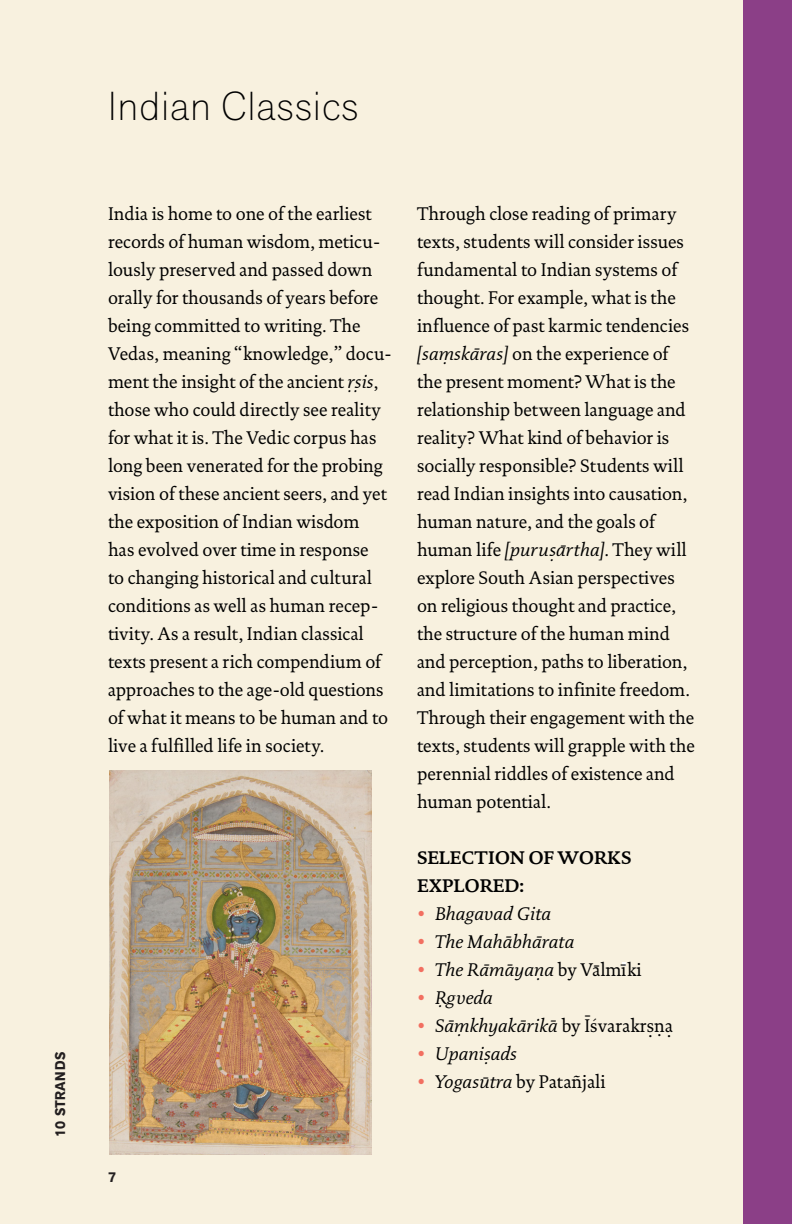
<style>
.page{position:relative;width:792px;height:1224px;background:#f8f1df}
.page>*{position:absolute;margin:0;border:0;box-sizing:border-box;transform-origin:0 0}
.t1{font:200 40px "Akzid Grtsk Next";letter-spacing:.035em;color:#000}
.text{font:18.6px/28px "DTL Documenta ST";color:#000;scale:.96 1}
.text-2{font:italic 18.6px "Documenta Dtl";letter-spacing:.01em;color:#000;scale:.96 1}
.subtitles{font:700 18.6px/28px "DTL Documenta ST";color:#000;scale:.96 1}
.t2{font:700 14px "Akzid Grtsk Next";letter-spacing:.03em;color:#231f20;scale:.96 1}
.text-3{font:14px "DTL Documenta ST";color:#000;scale:.96 1}
.s1{font-family:"Documenta Dtl";font-style:italic}
.s2{font-family:"DTL Documenta ST";font-style:normal;color:#f26f61}
.s3{font-family:"DTL Documenta ST";font-style:normal}
.s4{color:#f26f61}
</style>
<div class="page">
<div style="left:743px;top:0;width:49px;height:1224px;background:#8b3f87"></div>
<img style="left:109px;top:770px;width:263px;height:385px">
<p class="t2" style="left:51px;top:1137px;width:90px;rotate:-90deg">10 STRANDS</p>
<p class="t1" style="left:108px;top:80px;width:252px">Indian Classics</p>
<p class="text" style="left:108px;top:200px;width:297px">India is home to one of the earliest records of human wisdom, meticu&shy;lously preserved and passed down orally for thousands of years before being committed to writing. The Vedas, meaning “knowledge,” docu&shy;ment the insight of the ancient <span class="s1">rsis</span>, those who could directly see reality for what it is. The Vedic corpus has long been venerated for the probing vision of these ancient seers, and yet the exposition of Indian wisdom<br>has evolved over time in response<br>to changing historical and cultural conditions as well as human recep&shy;tivity. As a result, Indian classical texts present a rich compendium of approaches to the age-old questions of what it means to be human and to live a fulfilled life in society.</p>
<p class="text-2" style="left:348px;top:374px;width:11px">..</p>
<p class="text" style="left:417px;top:200px;width:291px">Through close reading of primary texts, students will consider issues fundamental to Indian systems of thought. For example, what is the influence of past karmic tendencies <span class="s1">[samskaras]</span> on the experience of the present moment? What is the relationship between language and reality? What kind of behavior is socially responsible? Students will read Indian insights into causation, human nature, and the goals of human life <span class="s1">[purusartha]</span>. They will explore South Asian perspectives on religious thought and practice, the structure of the human mind and perception, paths to liberation, and limitations to infinite freedom.<br>Through their engagement with the texts, students will grapple with the perennial riddles of existence and human potential.</p>
<p class="subtitles" style="left:417px;top:844px;width:225px">SELECTION OF WORKS<br>EXPLORED:</p>
<p class="text-2" style="left:417px;top:903px;width:141px"><span class="s2">•</span> Bhagavad Gita</p>
<p class="text-2" style="left:417px;top:931px;width:165px"><span class="s2">•</span> The Mahabharata</p>
<p class="text-2" style="left:417px;top:959px;width:236px"><span class="s2">•</span> The Ramayana <span class="s3">by Valm ki</span></p>
<p class="text-2" style="left:417px;top:987px;width:80px"><span class="s2">•</span> Rgveda</p>
<p class="text-2" style="left:417px;top:1015px;width:268px"><span class="s2">•</span> Samkhyakarika <span class="s3">by Isvarakrsna</span></p>
<p class="text-2" style="left:417px;top:1043px;width:106px"><span class="s2">•</span> Upanisads</p>
<p class="text" style="left:417px;top:1068px;width:198px"><span class="s4">•</span> <span class="s1">Yogasutra</span> by Patañjali</p>
<p class="text-2" style="left:472px;top:344px;width:11px">¯</p>
<p class="text-2" style="left:443px;top:346px;width:5px">.</p>
<p class="text-2" style="left:559px;top:540px;width:11px">¯</p>
<p class="text-2" style="left:550px;top:543px;width:5px">.</p>
<p class="text-2" style="left:504px;top:932px;width:11px">¯</p>
<p class="text-2" style="left:535px;top:932px;width:11px">¯</p>
<p class="text-2" style="left:506px;top:960px;width:11px">¯</p>
<p class="text" style="left:621px;top:956px;width:7px">i</p>
<p class="text" style="left:618px;top:956px;width:12px">¯</p>
<p class="text-2" style="left:482px;top:960px;width:11px">¯</p>
<p class="text" style="left:592px;top:958px;width:12px">¯</p>
<p class="text-2" style="left:537px;top:963px;width:5px">.</p>
<p class="text-2" style="left:438px;top:990px;width:5px">.</p>
<p class="text" style="left:583px;top:1007px;width:12px">¯</p>
<p class="text-3" style="left:590px;top:1016px;width:8px">´</p>
<p class="text-2" style="left:447px;top:1015px;width:11px">¯</p>
<p class="text-2" style="left:519px;top:1015px;width:11px">¯</p>
<p class="text-2" style="left:549px;top:1015px;width:11px">¯</p>
<p class="text-2" style="left:457px;top:1018px;width:5px">.</p>
<p class="text" style="left:648px;top:1016px;width:25px">. . .</p>
<p class="text-2" style="left:484px;top:1047px;width:5px">.</p>
<p class="text-2" style="left:481px;top:1073px;width:11px">¯</p>
<p class="t2" style="left:108px;top:1168px;width:10px">7</p>
</div>
